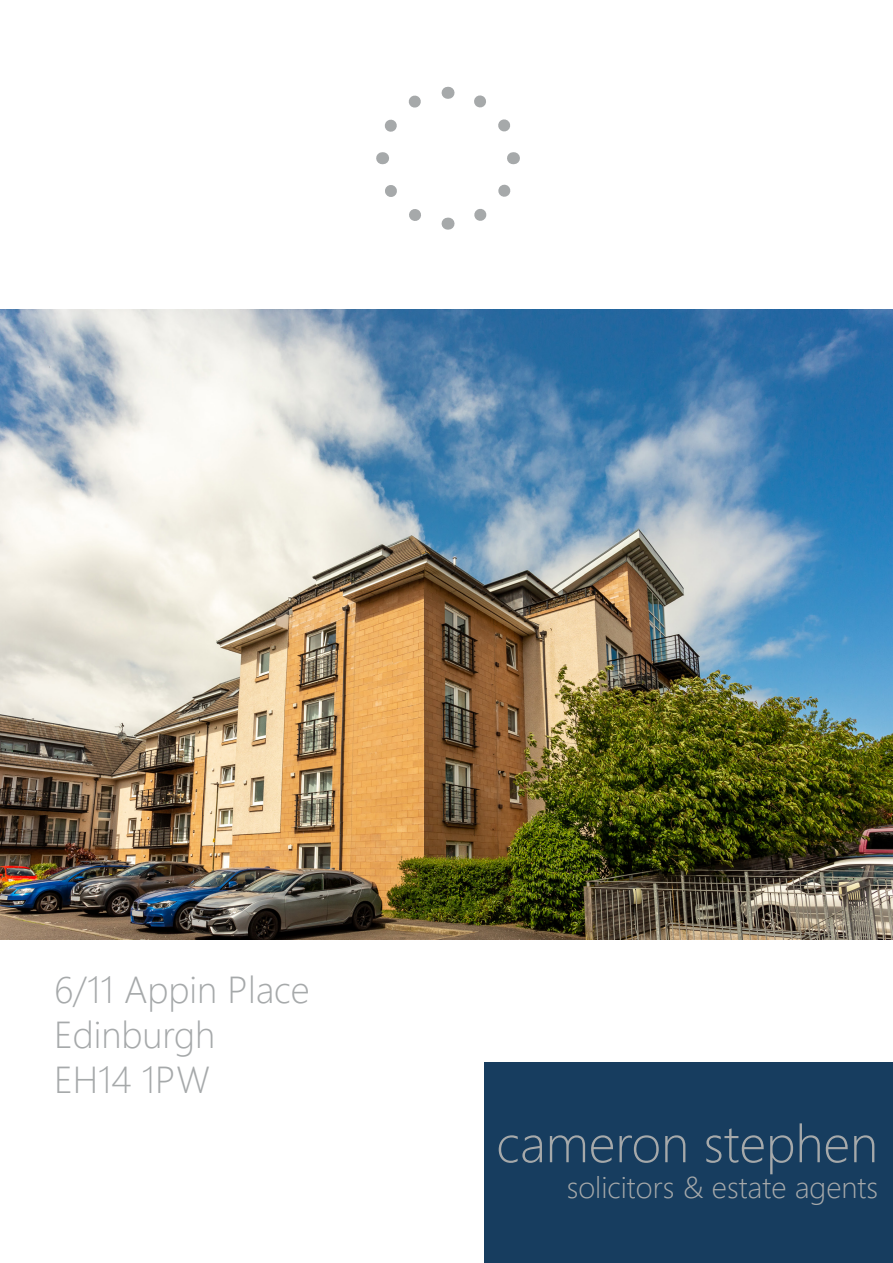
<style>
.page{position:relative;width:893px;height:1263px;background:#fff}
.page>*{position:absolute;margin:0;border:0;box-sizing:border-box;transform-origin:0 0}
.t1{font:300 52.5px "Segoe UI";color:#a6a9aa}
.t2{font:300 37.5px/45px "Segoe UI";color:#a6a9aa}
.t3{font:300 30px "Segoe UI";color:#a6a9aa}
</style>
<div class="page">
<img style="left:0;top:309px;width:893px;height:631px">
<div style="left:484px;top:1062px;width:409px;height:201px;background:#173d5f"></div>
<svg style="left:474px;top:152px;width:46px;height:69px"></svg>
<svg style="left:448px;top:86px;width:62px;height:46px"></svg>
<svg style="left:376px;top:95px;width:45px;height:69px"></svg>
<svg style="left:385px;top:185px;width:64px;height:45px"></svg>
<p class="t2" style="left:54px;top:964px;width:257px">6/11 Appin Place<br>Edinburgh<br>EH14 1PW</p>
<h1 class="t1" style="left:496px;top:1094px;width:383px">cameron stephen</h1>
<p class="t3" style="left:567px;top:1159px;width:313px">solicitors &amp; estate agents</p>
</div>
